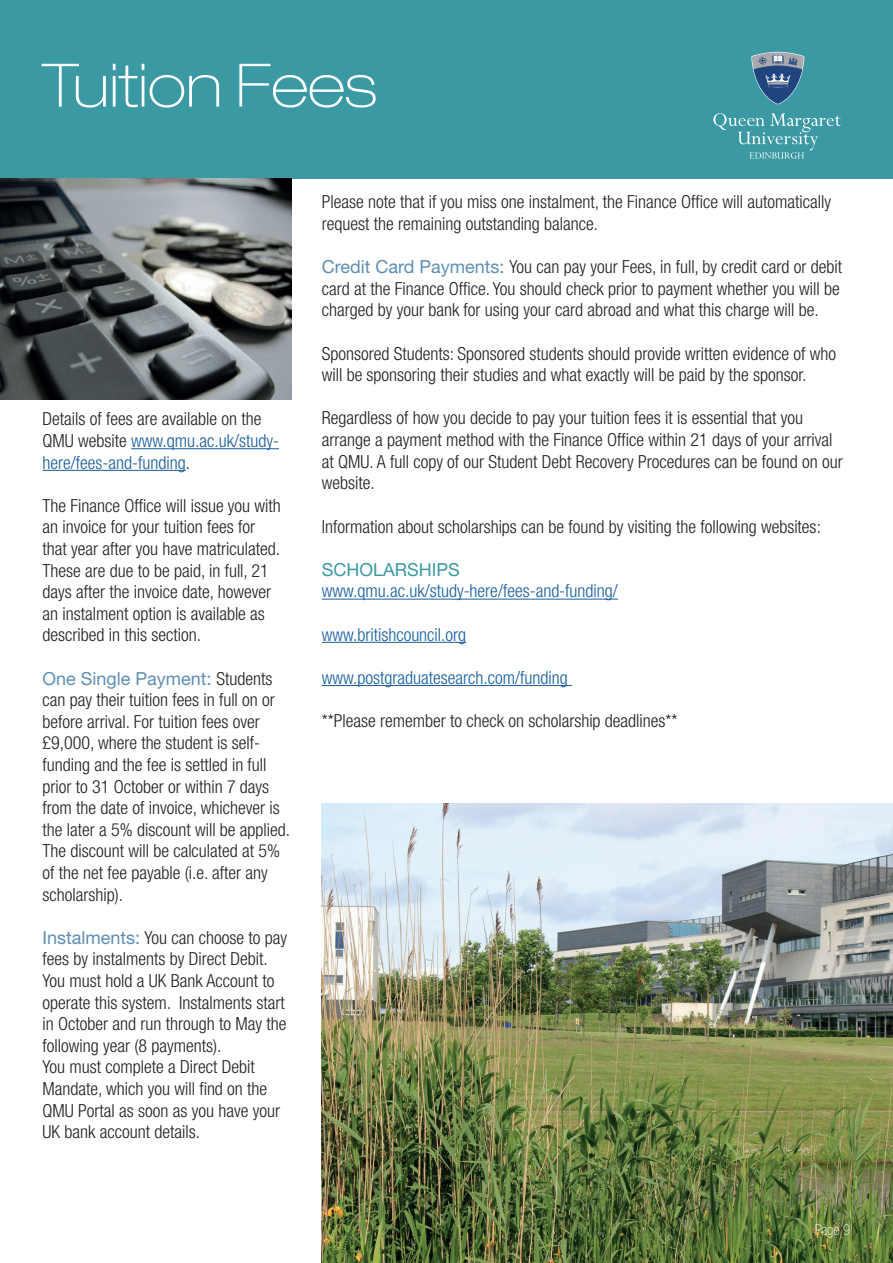
<style>
.page{position:relative;width:893px;height:1263px;background:#fff}
.page>*{position:absolute;margin:0;border:0;box-sizing:border-box;transform-origin:0 0}
.t1{font:100 expanded 60px "Helvetica Neue LT Pro";color:#fff}
.t2{font:300 condensed 18px/21.6px "Helvetica Neue LT Std";color:#231f20}
.t3{font:300 condensed 18px "Helvetica Neue LT Std";color:#175d9e}
.t4{font:18px "Helvetica Neue LT Std";color:#3b99a4}
.t5{font:100 condensed 15px "Helvetica Neue LT Std";color:#fff}
.s1{color:#175d9e}
.s2{font-weight:400;font-stretch:normal;color:#5e8eb5}
</style>
<div class="page">
<div style="left:0;top:0;width:893px;height:179px;background:#3b99a4"></div>
<svg style="left:751px;top:51px;width:54px;height:54px"></svg>
<svg style="left:713px;top:113px;width:128px;height:46px"></svg>
<img style="left:0;top:179px;width:292px;height:221px">
<hr style="left:131px;top:448px;width:148px;height:1px;background:#175d9e">
<hr style="left:43px;top:470px;width:143px;height:1px;background:#175d9e">
<hr style="left:322px;top:599px;width:296px;height:1px;background:#175d9e">
<hr style="left:322px;top:642px;width:144px;height:1px;background:#175d9e">
<hr style="left:322px;top:685px;width:250px;height:1px;background:#175d9e">
<img style="left:322px;top:804px;width:571px;height:459px">
<h1 class="t1" style="left:43px;top:50px;width:336px">Tuition Fees</h1>
<p class="t2" style="left:43px;top:408px;width:238px">Details of fees are available on the<br>QMU website <span class="s1">www.qmu.ac.uk/study&shy;here/fees-and-funding</span>.</p>
<p class="t2" style="left:43px;top:494px;width:240px">The Finance Office will issue you with an invoice for your tuition fees for that year after you have matriculated.<br>These are due to be paid, in full, 21 days after the invoice date, however an instalment option is available as described in this section.</p>
<p class="t2" style="left:43px;top:667px;width:249px"><span class="s2">One Single Payment:</span> Students can pay their tuition fees in full on or before arrival. For tuition fees over £9,000, where the student is self&shy;funding and the fee is settled in full prior to 31 October or within 7 days from the date of invoice, whichever is the later a 5% discount will be applied.<br>The discount will be calculated at 5% of the net fee payable (i.e. after any scholarship).</p>
<p class="t2" style="left:43px;top:926px;width:246px"><span class="s2">Instalments:</span> You can choose to pay fees by instalments by Direct Debit.<br>You must hold a UK Bank Account to operate this system. Instalments start in October and run through to May the following year (8 payments).<br>You must complete a Direct Debit Mandate, which you will find on the QMU Portal as soon as you have your UK bank account details.</p>
<p class="t2" style="left:322px;top:191px;width:511px">Please note that if you miss one instalment, the Finance Office will automatically request the remaining outstanding balance.</p>
<p class="t2" style="left:322px;top:256px;width:522px"><span class="s2">Credit Card Payments:</span> You can pay your Fees, in full, by credit card or debit card at the Finance Office. You should check prior to payment whether you will be charged by your bank for using your card abroad and what this charge will be.</p>
<p class="t2" style="left:322px;top:342px;width:516px">Sponsored Students: Sponsored students should provide written evidence of who will be sponsoring their studies and what exactly will be paid by the sponsor.</p>
<p class="t2" style="left:322px;top:407px;width:522px">Regardless of how you decide to pay your tuition fees it is essential that you arrange a payment method with the Finance Office within 21 days of your arrival at QMU. A full copy of our Student Debt Recovery Procedures can be found on our website.</p>
<p class="t2" style="left:322px;top:515px;width:501px">Information about scholarships can be found by visiting the following websites:</p>
<p class="t4" style="left:322px;top:559px;width:139px">SCHOLARSHIPS</p>
<p class="t3" style="left:322px;top:581px;width:298px">www.qmu.ac.uk/study-here/fees-and-funding/</p>
<p class="t3" style="left:322px;top:624px;width:146px">www.britishcouncil.org</p>
<p class="t3" style="left:322px;top:667px;width:247px">www.postgraduatesearch.com/funding</p>
<p class="t2" style="left:322px;top:710px;width:357px">**Please remember to check on scholarship deadlines**</p>
<p class="t5" style="left:815px;top:1222px;width:37px">Page 9</p>
</div>
